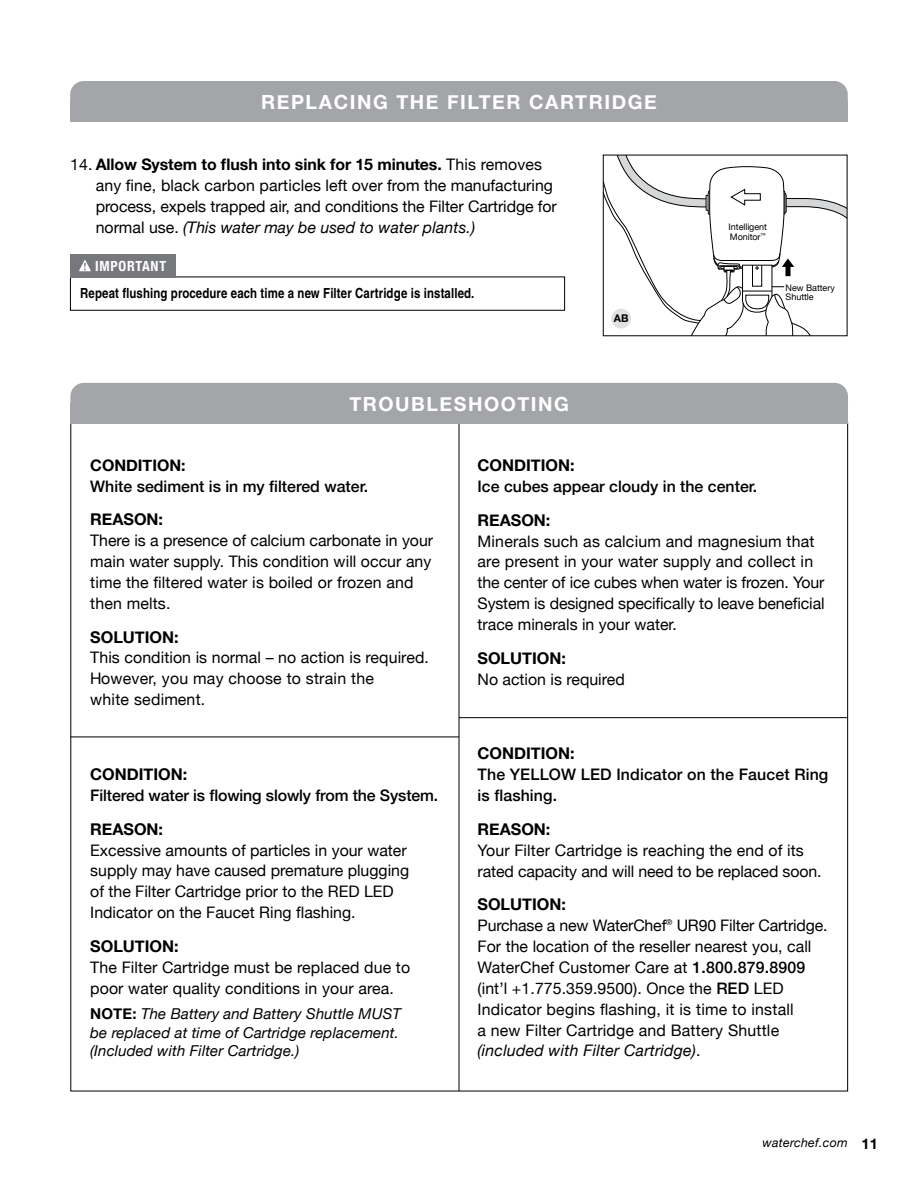
<style>
.page{position:relative;width:918px;height:1188px;background:#fff}
.page>*{position:absolute;margin:0;border:0;box-sizing:border-box;transform-origin:0 0}
.t1{font:700 19.5px "Helvetica Neue";letter-spacing:.08em;color:#fff}
.t2{font:700 16.2px "Helvetica Neue";color:#000}
.t3{font:15.9px/20.9px "Helvetica Neue";letter-spacing:.005em;color:#000}
.t4{font:500 15.9px/20.9px "Helvetica Neue";color:#000}
.t5{font:700 15.9px "Helvetica Neue";color:#000}
.t6{font:italic 15px/18.8px "Helvetica Neue";letter-spacing:.01em;color:#000}
.t7{font:700 condensed 13.95px "Helvetica LT";letter-spacing:.01em;color:#000}
.t8{font:700 condensed 13.95px "Helvetica Neue";letter-spacing:.055em;color:#fff}
.t9{font:italic 12.45px "Helvetica Neue";letter-spacing:.02em;color:#000}
.t10{font:700 10.65px "Helvetica Neue";color:#000}
.t11{font:9px/9.8px "Helvetica Neue";letter-spacing:-.005em;color:#000}
.s1{font-weight:700}
.s2{font-style:italic}
.s3{font-weight:700;font-style:normal}
.s4{font-weight:500}
.s5{font-weight:700;font-style:normal;font-size:14.7px}
</style>
<div class="page">
<hr style="left:459px;top:422px;width:1px;height:669px;background:#000">
<div style="left:70px;top:81px;width:778px;height:41px;background:#a3a5a8;border-radius:14px"></div>
<hr style="left:70px;top:737px;width:389px;height:1px;background:#000">
<hr style="left:459px;top:717px;width:389px;height:1px;background:#000">
<div style="left:70px;top:383px;width:778px;height:40px;background:#a3a5a8;border-radius:14px"></div>
<div style="left:70px;top:403px;width:778px;height:20px;background:#a3a5a8"></div>
<div style="left:70px;top:254px;width:106px;height:23px;background:#77787b"></div>
<svg style="left:79px;top:260px;width:12px;height:11px"></svg>
<svg style="left:603px;top:154px;width:245px;height:183px"></svg>
<div style="left:611px;top:309px;width:20px;height:20px;background:#e0e1e2;border-radius:50%"></div>
<p class="t1" style="left:261px;top:87px;width:397px">REPLACING THE FILTER CARTRIDGE</p>
<p class="t3" style="left:96px;top:155px;width:463px;text-indent:-26px">14. <span class="s1">Allow System to flush into sink for 15 minutes.</span> This removes any fine, black carbon particles left over from the manufacturing process, expels trapped air, and conditions the Filter Cartridge for normal use. <span class="s2">(This water may be used to water plants.)</span></p>
<p class="t11" style="left:729px;top:222px;width:40px">Intelligent<br>Monitor<sup>™</sup></p>
<p class="t8" style="left:95px;top:255px;width:72px">IMPORTANT</p>
<p class="t7" style="left:80px;top:285px;width:396px">Repeat flushing procedure each time a new Filter Cartridge is installed.</p>
<p class="t11" style="left:786px;top:283px;width:51px">New Battery<br>Shuttle</p>
<p class="t1" style="left:349px;top:389px;width:221px">TROUBLESHOOTING</p>
<p class="t10" style="left:614px;top:310px;width:16px">AB</p>
<p class="t5" style="left:90px;top:453px;width:97px">CONDITION:</p>
<p class="t4" style="left:90px;top:474px;width:280px">White sediment is in my filtered water.</p>
<p class="t2" style="left:90px;top:507px;width:74px">REASON:</p>
<p class="t3" style="left:90px;top:531px;width:344px">There is a presence of calcium carbonate in your main water supply. This condition will occur any time the filtered water is boiled or frozen and then melts.</p>
<p class="t2" style="left:90px;top:624px;width:90px">SOLUTION:</p>
<p class="t3" style="left:90px;top:648px;width:340px">This condition is normal – no action is required.<br>However, you may choose to strain the<br>white sediment.</p>
<p class="t2" style="left:90px;top:762px;width:99px">CONDITION:</p>
<p class="t4" style="left:90px;top:783px;width:350px">Filtered water is flowing slowly from the System.</p>
<p class="t2" style="left:90px;top:816px;width:74px">REASON:</p>
<p class="t3" style="left:90px;top:840px;width:321px">Excessive amounts of particles in your water supply may have caused premature plugging of the Filter Cartridge prior to the RED LED Indicator on the Faucet Ring flashing.</p>
<p class="t2" style="left:90px;top:933px;width:90px">SOLUTION:</p>
<p class="t3" style="left:90px;top:958px;width:322px">The Filter Cartridge must be replaced due to poor water quality conditions in your area.</p>
<p class="t6" style="left:90px;top:1005px;width:312px"><span class="s3">NOTE:</span> The Battery and Battery Shuttle MUST be replaced at time of Cartridge replacement. (Included with Filter Cartridge.)</p>
<p class="t2" style="left:478px;top:453px;width:99px">CONDITION:</p>
<p class="t4" style="left:478px;top:474px;width:281px">Ice cubes appear cloudy in the center.</p>
<p class="t2" style="left:478px;top:507px;width:74px">REASON:</p>
<p class="t3" style="left:478px;top:531px;width:349px">Minerals such as calcium and magnesium that are present in your water supply and collect in the center of ice cubes when water is frozen. Your System is designed specifically to leave beneficial trace minerals in your water.</p>
<p class="t2" style="left:478px;top:645px;width:90px">SOLUTION:</p>
<p class="t3" style="left:478px;top:669px;width:149px">No action is required</p>
<p class="t2" style="left:478px;top:741px;width:99px">CONDITION:</p>
<p class="t4" style="left:478px;top:763px;width:352px">The YELLOW LED Indicator on the Faucet Ring is flashing.</p>
<p class="t2" style="left:478px;top:816px;width:74px">REASON:</p>
<p class="t3" style="left:478px;top:841px;width:346px">Your Filter Cartridge is reaching the end of its rated capacity and will need to be replaced soon.</p>
<p class="t2" style="left:478px;top:892px;width:90px">SOLUTION:</p>
<p class="t3" style="left:478px;top:916px;width:352px">Purchase a new WaterChef<sup>®</sup> UR90 Filter Cartridge.<br>For the location of the reseller nearest you, call WaterChef Customer Care at <span class="s4">1.800.879.8909 </span>(int’l +1.775.359.9500). Once the <span class="s4">RED</span> LED Indicator begins flashing, it is time to install<br>a new Filter Cartridge and Battery Shuttle <span class="s2">(included with Filter Cartridge)</span>.</p>
<p class="t9" style="left:762px;top:1134px;width:117px">waterchef.com <span class="s5">11</span></p>
</div>
